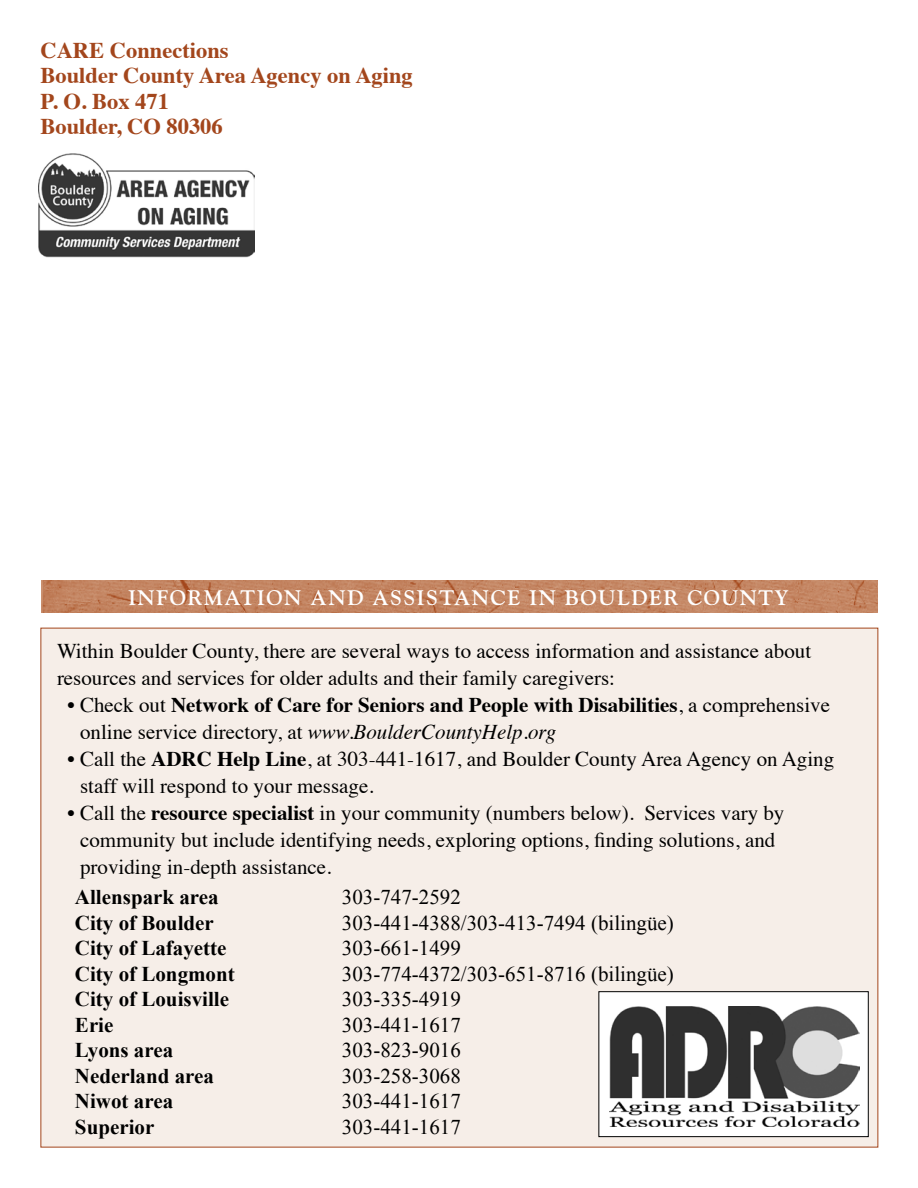
<style>
.page{position:relative;width:918px;height:1188px;background:#fff}
.page>*{position:absolute;margin:0;border:0;box-sizing:border-box;transform-origin:0 0}
.t1{font:700 22.5px/25.5px "Times";color:#a3461c}
.t2{font:21px/27px "Times";color:#000}
.t3{font:21px "Times New Roman";color:#000}
.t4{font:700 21px "Times New Roman";color:#000}
.t5{font:700 21px "Goudy";letter-spacing:.07em;color:#fff}
.s1{font-weight:700}
.s2{font-style:italic}
</style>
<div class="page">
<div style="left:40px;top:628px;width:838px;height:520px;background:#f6eee8"></div>
<img style="left:42px;top:580px;width:836px;height:32px">
<img style="left:39px;top:154px;width:215px;height:104px">
<div style="left:599px;top:992px;width:269px;height:145px;background:#fff"></div>
<img style="left:609px;top:1006px;width:250px;height:120px">
<div style="left:599px;top:991px;width:270px;height:146px;border:1px solid #000"></div>
<p class="t1" style="left:40px;top:35px;width:374px">CARE Connections<br>Boulder County Area Agency on Aging<br>P. O. Box 471<br>Boulder, CO 80306</p>
<p class="t5" style="left:128px;top:585px;width:61px">INFORM</p>
<p class="t5" style="left:224px;top:585px;width:32px">ATION</p>
<p class="t5" style="left:311px;top:585px;width:77px">AND ASSIST</p>
<p class="t5" style="left:454px;top:585px;width:35px">ANCE</p>
<p class="t5" style="left:529px;top:585px;width:193px">IN BOULDER COUNTY</p>
<p class="t2" style="left:57px;top:636px;width:756px">Within Boulder County, there are several ways to access information and assistance about resources and services for older adults and their family caregivers:</p>
<p class="t2" style="left:80px;top:690px;width:751px;text-indent:-13px">• Check out <span class="s1">Network of Care for Seniors and People with Disabilities</span>, a comprehensive online service directory, at <span class="s2">www.BoulderCountyHelp.org</span></p>
<p class="t2" style="left:80px;top:744px;width:756px;text-indent:-13px">• Call the <span class="s1">ADRC Help Line</span>, at 303-441-1617, and Boulder County Area Agency on Aging staff will respond to your message.</p>
<p class="t2" style="left:80px;top:798px;width:706px;text-indent:-13px">• Call the <span class="s1">resource specialist</span> in your community (numbers below). Services vary by community but include identifying needs, exploring options, finding solutions, and providing in-depth assistance.</p>
<p class="t4" style="left:75px;top:883px;width:145px">Allenspark area</p>
<p class="t3" style="left:342px;top:883px;width:120px">303-747-2592</p>
<p class="t4" style="left:75px;top:908px;width:140px">City of Boulder</p>
<p class="t3" style="left:342px;top:908px;width:333px">303-441-4388/303-413-7494 (bilingüe)</p>
<p class="t4" style="left:75px;top:934px;width:153px">City of Lafayette</p>
<p class="t3" style="left:342px;top:934px;width:120px">303-661-1499</p>
<p class="t4" style="left:75px;top:959px;width:161px">City of Longmont</p>
<p class="t3" style="left:342px;top:959px;width:333px">303-774-4372/303-651-8716 (bilingüe)</p>
<p class="t4" style="left:75px;top:985px;width:156px">City of Louisville</p>
<p class="t3" style="left:342px;top:985px;width:120px">303-335-4919</p>
<p class="t4" style="left:75px;top:1010px;width:40px">Erie</p>
<p class="t3" style="left:342px;top:1010px;width:120px">303-441-1617</p>
<p class="t4" style="left:75px;top:1036px;width:100px">Lyons area</p>
<p class="t3" style="left:342px;top:1036px;width:120px">303-823-9016</p>
<p class="t4" style="left:75px;top:1061px;width:141px">Nederland area</p>
<p class="t3" style="left:342px;top:1061px;width:120px">303-258-3068</p>
<p class="t4" style="left:75px;top:1087px;width:100px">Niwot area</p>
<p class="t3" style="left:342px;top:1087px;width:120px">303-441-1617</p>
<p class="t4" style="left:75px;top:1112px;width:81px">Superior</p>
<p class="t3" style="left:342px;top:1112px;width:120px">303-441-1617</p>
</div>
